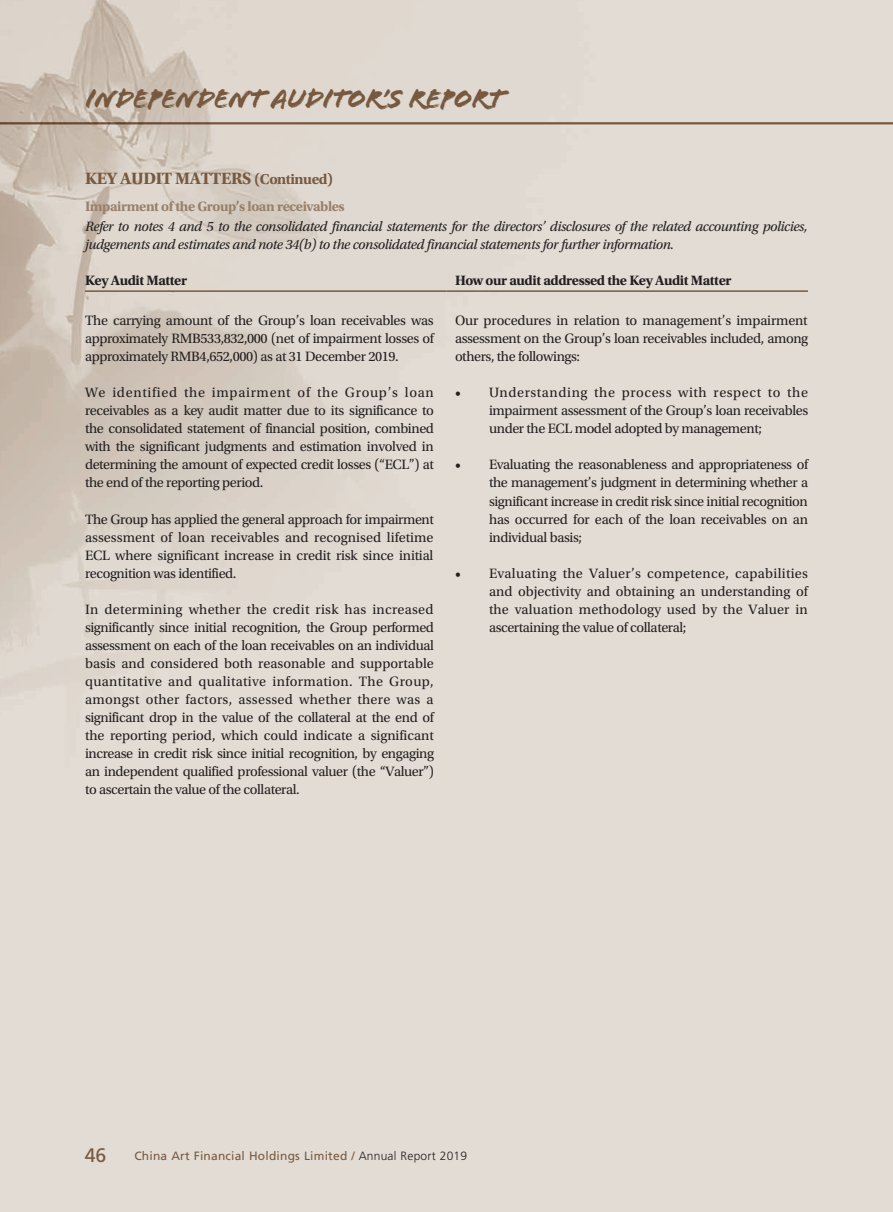
<style>
.page{position:relative;width:893px;height:1212px;background:#fff}
.page>*{position:absolute;margin:0;border:0;box-sizing:border-box;transform-origin:0 0}
.t1{font:28.5px "Flood Std";letter-spacing:-.03em;color:#77593f}
.t2{font:19.5px "Frutiger LT Std";color:#77593f}
._01_H1{font:700 17.25px "Utopia Std";letter-spacing:-.02em;color:#77593f}
._50_Table_txt{font:14.25px/18px "Utopia Std";letter-spacing:-.03em;color:#231f20;text-align:justify}
._00_txt{font:14.25px/18px "Utopia Std";letter-spacing:-.03em;color:#231f20;text-align:justify}
._00_txt-2{font:italic 14.25px/18px "Utopia Std";letter-spacing:-.03em;color:#231f20}
._50_Table_txt-2{font:700 14.25px "Utopia Std";letter-spacing:-.03em;color:#231f20}
._02_H2{font:700 14.25px "Utopia Std";letter-spacing:-.03em;color:#988069}
.t3{font:12px "Frutiger LT Std";letter-spacing:.02em;color:#77593f}
.s1{font-size:15px}
.s2{font-weight:300;color:#231f20}
</style>
<div class="page">
<img style="left:0;top:0;width:893px;height:1212px">
<hr style="left:85px;top:290px;width:361px;height:2px;background:#77593f">
<hr style="left:446px;top:290px;width:362px;height:2px;background:#77593f">
<h1 class="t1" style="left:85px;top:83px;width:421px">INDEPENDENT AUDITOR’S REPORT</h1>
<p class="_01_H1" style="left:85px;top:169px;width:250px">KEY AUDIT MATTERS <span class="s1">(Continued)</span></p>
<p class="_02_H2" style="left:85px;top:198px;width:261px">Impairment of the Group’s loan receivables</p>
<p class="_00_txt-2" style="left:85px;top:218px;width:724px">Refer to notes 4 and 5 to the consolidated financial statements for the directors’ disclosures of the related accounting policies, judgements and estimates and note 34(b) to the consolidated financial statements for further information.</p>
<p class="_50_Table_txt-2" style="left:85px;top:272px;width:104px">Key Audit Matter</p>
<p class="_50_Table_txt-2" style="left:455px;top:272px;width:278px">How our audit addressed the Key Audit Matter</p>
<p class="_50_Table_txt" style="left:85px;top:312px;width:350px">The carrying amount of the Group’s loan receivables was approximately RMB533,832,000 (net of impairment losses of approximately RMB4,652,000) as at 31 December 2019.</p>
<p class="_50_Table_txt" style="left:85px;top:384px;width:350px">We identified the impairment of the Group’s loan receivables as a key audit matter due to its significance to the consolidated statement of financial position, combined with the significant judgments and estimation involved in determining the amount of expected credit losses (“ECL”) at the end of the reporting period.</p>
<p class="_50_Table_txt" style="left:85px;top:510px;width:350px">The Group has applied the general approach for impairment assessment of loan receivables and recognised lifetime ECL where significant increase in credit risk since initial recognition was identified.</p>
<p class="_50_Table_txt" style="left:85px;top:600px;width:350px">In determining whether the credit risk has increased significantly since initial recognition, the Group performed assessment on each of the loan receivables on an individual basis and considered both reasonable and supportable quantitative and qualitative information. The Group, amongst other factors, assessed whether there was a significant drop in the value of the collateral at the end of the reporting period, which could indicate a significant increase in credit risk since initial recognition, by engaging an independent qualified professional valuer (the “Valuer”) to ascertain the value of the collateral.</p>
<p class="_00_txt" style="left:455px;top:312px;width:355px">Our procedures in relation to management’s impairment assessment on the Group’s loan receivables included, among others, the followings:</p>
<p class="_00_txt" style="left:489px;top:384px;width:321px;text-indent:-34px">• Understanding the process with respect to the impairment assessment of the Group’s loan receivables under the ECL model adopted by management;</p>
<p class="_00_txt" style="left:489px;top:456px;width:321px;text-indent:-34px">• Evaluating the reasonableness and appropriateness of the management’s judgment in determining whether a significant increase in credit risk since initial recognition has occurred for each of the loan receivables on an individual basis;</p>
<p class="_00_txt" style="left:489px;top:564px;width:321px;text-indent:-34px">• Evaluating the Valuer’s competence, capabilities and objectivity and obtaining an understanding of the valuation methodology used by the Valuer in ascertaining the value of collateral;</p>
<h2 class="t2" style="left:85px;top:1144px;width:23px">46</h2>
<p class="t3" style="left:134px;top:1148px;width:334px">China Art Financial Holdings Limited / <span class="s2">Annual Report 2019</span></p>
</div>
